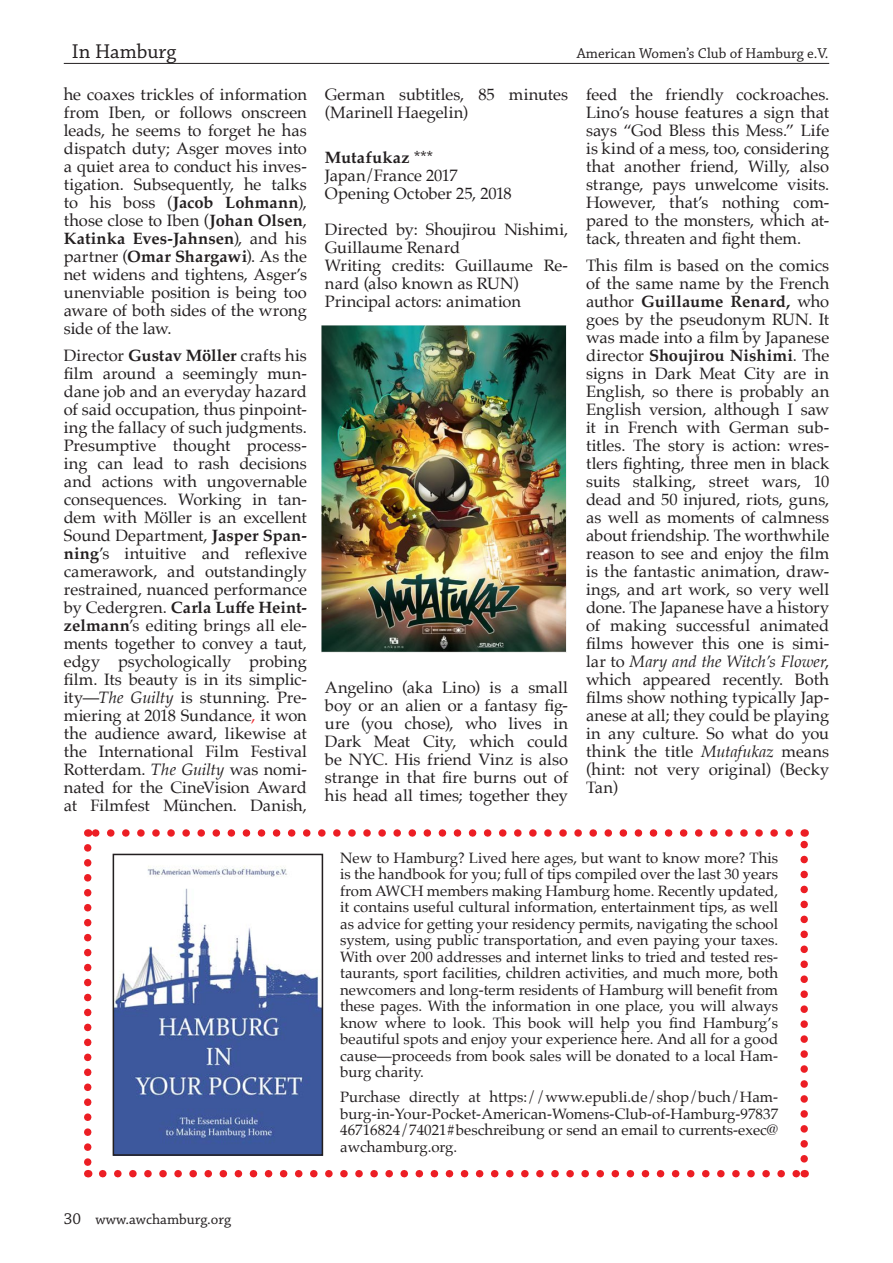
<style>
.page{position:relative;width:893px;height:1263px;background:#fff}
.page>*{position:absolute;margin:0;border:0;box-sizing:border-box;transform-origin:0 0}
.t1{font:21px "Chaparral Pro";color:#231f20}
.Currents_text{font:16.5px/18px "Palatino";letter-spacing:-.005em;color:#231f20;text-align:justify}
.Currents_text-2{font:700 16.5px "Palatino";letter-spacing:.015em;color:#231f20}
.Currents_text-3{font:15px/16.5px "Palatino";color:#231f20;text-align:justify}
.t2{font:15px "Chaparral Pro";color:#231f20}
.s1{font-weight:700}
.s2{font-style:italic}
.s3{color:#ec1e24}
.s4{font-weight:400}
.s5{font-size:16.5px}
</style>
<div class="page">
<hr style="left:64px;top:63px;width:765px;height:1px;background:#231f20">
<svg style="left:103px;top:1170px;width:694px;height:7px"></svg>
<svg style="left:95px;top:829px;width:694px;height:8px"></svg>
<svg style="left:84px;top:848px;width:7px;height:329px"></svg>
<svg style="left:800px;top:829px;width:8px;height:330px"></svg>
<img style="left:321px;top:325px;width:246px;height:328px">
<img style="left:116px;top:866px;width:204px;height:287px">
<div style="left:113px;top:854px;width:210px;height:302px;border:2px solid #231f20"></div>
<p class="t1" style="left:72px;top:40px;width:106px">In Hamburg</p>
<p class="Currents_text" style="left:64px;top:85px;width:245px">he coaxes trickles of information from Iben, or follows onscreen leads, he seems to forget he has dispatch duty; Asger moves into a quiet area to conduct his inves&shy;tigation. Subsequently, he talks to his boss (<span class="s1">Jacob Lohmann</span>), those close to Iben (<span class="s1">Johan Olsen</span>, <span class="s1">Katinka Eves-Jahnsen</span>), and his partner (<span class="s1">Omar Shargawi</span>). As the net widens and tightens, Asger’s unenviable position is being too aware of both sides of the wrong side of the law.</p>
<p class="Currents_text" style="left:64px;top:346px;width:245px">Director <span class="s1">Gustav Möller</span> crafts his film around a seemingly mun&shy;dane job and an everyday hazard of said occupation, thus pinpoint&shy;ing the fallacy of such judgments.<br>Presumptive thought process&shy;ing can lead to rash decisions and actions with ungovernable consequences. Working in tan&shy;dem with Möller is an excellent Sound Department, <span class="s1">Jasper Span&shy;ning</span>’s intuitive and reflexive camerawork, and outstandingly restrained, nuanced performance by Cedergren. <span class="s1">Carla Luffe Heint&shy;zelmann</span>’s editing brings all ele&shy;ments together to convey a taut, edgy psychologically probing film. Its beauty is in its simplic&shy;ity—<span class="s2">The Guilty</span> is stunning. Pre&shy;miering at 2018 Sundance<span class="s3">,</span> it won the audience award, likewise at the International Film Festival Rotterdam. <span class="s2">The Guilty</span> was nomi&shy;nated for the CineVision Award at Filmfest München. Danish,</p>
<p class="t2" style="left:577px;top:45px;width:253px">American Women’s Club of Hamburg e.V.</p>
<p class="Currents_text" style="left:325px;top:86px;width:245px">German subtitles, 85 minutes (Marinell Haegelin)</p>
<p class="Currents_text-2" style="left:325px;top:143px;width:109px">Mutafukaz <span class="s4">***</span></p>
<p class="Currents_text" style="left:325px;top:166px;width:134px">Japan/France 2017</p>
<p class="Currents_text" style="left:325px;top:184px;width:188px">Opening October 25, 2018</p>
<p class="Currents_text" style="left:325px;top:220px;width:245px">Directed by: Shoujirou Nishimi,<br>Guillaume Renard</p>
<p class="Currents_text" style="left:325px;top:256px;width:245px">Writing credits: Guillaume Re&shy;nard (also known as RUN)</p>
<p class="Currents_text" style="left:325px;top:292px;width:198px">Principal actors: animation</p>
<p class="Currents_text" style="left:325px;top:679px;width:245px">Angelino (aka Lino) is a small boy or an alien or a fantasy fig&shy;ure (you chose), who lives in Dark Meat City, which could be NYC. His friend Vinz is also strange in that fire burns out of his head all times; together they</p>
<p class="Currents_text" style="left:586px;top:86px;width:245px">feed the friendly cockroaches.<br>Lino’s house features a sign that says “God Bless this Mess.” Life is kind of a mess, too, considering that another friend, Willy, also strange, pays unwelcome visits.<br>However, that’s nothing com&shy;pared to the monsters, which at&shy;tack, threaten and fight them.</p>
<p class="Currents_text" style="left:586px;top:256px;width:245px">This film is based on the comics of the same name by the French author <span class="s1">Guillaume Renard,</span> who goes by the pseudonym RUN. It was made into a film by Japanese director <span class="s1">Shoujirou Nishimi</span>. The signs in Dark Meat City are in English, so there is probably an English version, although I saw it in French with German sub&shy;titles. The story is action: wres&shy;tlers fighting, three men in black suits stalking, street wars, 10 dead and 50 injured, riots, guns, as well as moments of calmness about friendship. The worthwhile reason to see and enjoy the film is the fantastic animation, draw&shy;ings, and art work, so very well done. The Japanese have a history of making successful animated films however this one is simi&shy;lar to <span class="s2">Mary and the Witch’s Flower</span>, which appeared recently. Both films show nothing typically Jap&shy;anese at all; they could be playing in any culture. So what do you think the title <span class="s2">Mutafukaz</span> means (hint: not very original) (Becky Tan)</p>
<p class="Currents_text-3" style="left:340px;top:849px;width:439px">New to Hamburg? Lived here ages, but want to know more? This is the handbook for you; full of tips compiled over the last 30 years from AWCH members making Hamburg home. Recently updated, it contains useful cultural information, entertainment tips, as well as advice for getting your residency permits, navigating the school system, using public transportation, and even paying your taxes.<br>With over 200 addresses and internet links to tried and tested res&shy;taurants, sport facilities, children activities, and much more, both newcomers and long-term residents of Hamburg will benefit from these pages. With the information in one place, you will always know where to look. This book will help you find Hamburg’s beautiful spots and enjoy your experience here. And all for a good cause—proceeds from book sales will be donated to a local Ham&shy;burg charity.</p>
<p class="Currents_text-3" style="left:340px;top:1089px;width:439px">Purchase directly at https://www.epubli.de/shop/buch/Ham&shy;burg-in-Your-Pocket-American-Womens-Club-of-Hamburg-97837<br>46716824/74021#beschreibung or send an email to currents-exec@ awchamburg.org.</p>
<p class="t2" style="left:64px;top:1211px;width:169px"><span class="s5">30</span> www.awchamburg.org</p>
</div>
